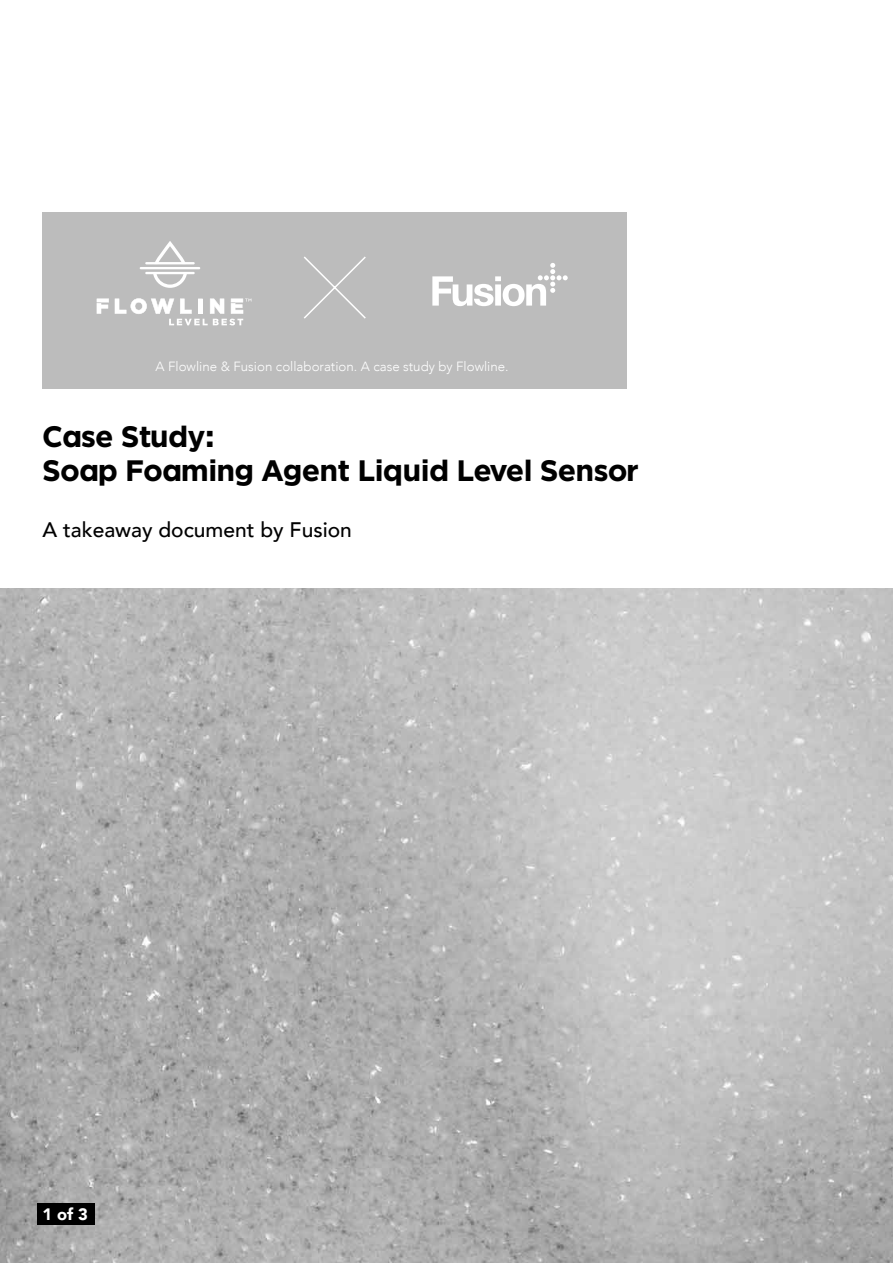
<style>
.page{position:relative;width:893px;height:1263px;background:#fff}
.page>*{position:absolute;margin:0;border:0;box-sizing:border-box;transform-origin:0 0}
.t1{font:700 30px/34.5px "Smythe Sans";color:#000}
.t2{font:500 21px "Avenir";color:#000}
.t3{font:900 16.5px "Avenir";color:#fff}
.t4{font:300 13.35px "Avenir";color:#fff}
</style>
<div class="page">
<img style="left:0;top:589px;width:893px;height:674px">
<div style="left:37px;top:1203px;width:58px;height:22px;background:#000"></div>
<div style="left:43px;top:213px;width:584px;height:176px;background:#bcbcbc"></div>
<svg style="left:432px;top:263px;width:136px;height:43px"></svg>
<svg style="left:155px;top:241px;width:30px;height:21px"></svg>
<svg style="left:153px;top:274px;width:34px;height:14px"></svg>
<hr style="left:145px;top:262px;width:50px;height:2px;background:#fff">
<hr style="left:145px;top:272px;width:50px;height:2px;background:#fff">
<hr style="left:140px;top:267px;width:60px;height:2px;background:#fff">
<svg style="left:97px;top:299px;width:12px;height:15px"></svg>
<svg style="left:115px;top:298px;width:136px;height:27px"></svg>
<svg style="left:304px;top:256px;width:62px;height:63px"></svg>
<p class="t4" style="left:156px;top:359px;width:355px">A Flowline &amp; Fusion collaboration. A case study by Flowline.</p>
<h1 class="t1" style="left:43px;top:418px;width:597px">Case Study:<br>Soap Foaming Agent Liquid Level Sensor</h1>
<h2 class="t2" style="left:43px;top:512px;width:311px">A takeaway document by Fusion</h2>
<p class="t3" style="left:43px;top:1200px;width:47px">1 of 3</p>
</div>
